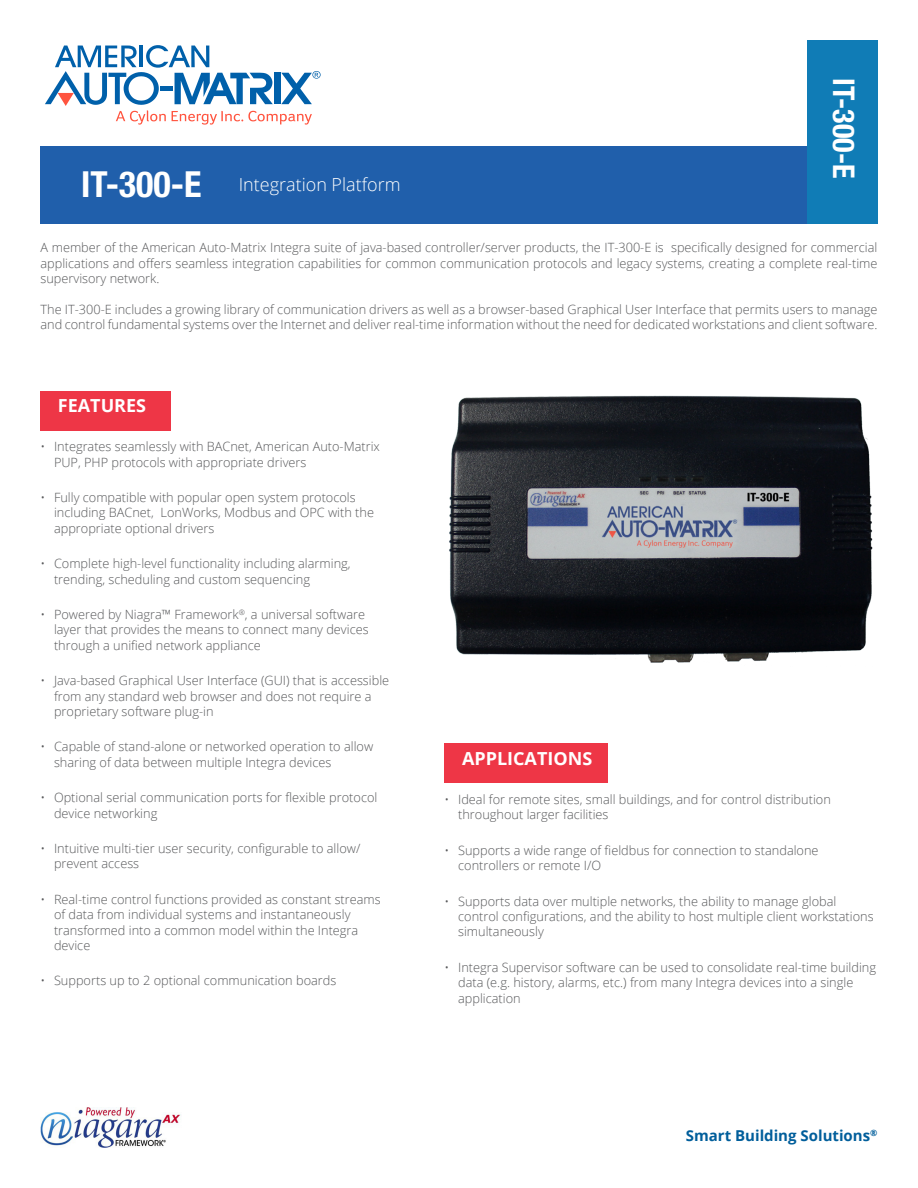
<style>
.page{position:relative;width:918px;height:1188px;background:#fff}
.page>*{position:absolute;margin:0;border:0;box-sizing:border-box;transform-origin:0 0}
.t1{font:700 condensed 36px "Helvetica Neue LT Std";color:#fff}
.t2{font:700 condensed 30px "Helvetica Neue LT Std";color:#fff}
.t3{font:700 18px "Open Sans";color:#fff}
.t4{font:300 18px "Open Sans";color:#fff}
.t5{font:700 15px "Open Sans";color:#005e9b}
.t6{font:300 12.75px/15.3px "Open Sans";color:#57585a}
</style>
<div class="page">
<img style="left:40px;top:1107px;width:141px;height:41px">
<div style="left:40px;top:146px;width:815px;height:78px;background:#205fab"></div>
<div style="left:807px;top:40px;width:71px;height:184px;background:#107cb6"></div>
<svg style="left:45px;top:45px;width:276px;height:80px"></svg>
<div style="left:40px;top:391px;width:131px;height:39px;background:#ee3646"></div>
<div style="left:445px;top:744px;width:163px;height:39px;background:#ee3646"></div>
<img style="left:449px;top:395px;width:424px;height:268px">
<h1 class="t1" style="left:81px;top:163px;width:122px">IT-300-E</h1>
<h3 class="t4" style="left:239px;top:172px;width:163px">Integration Platform</h3>
<h2 class="t2" style="left:862px;top:78px;width:102px;rotate:90deg">IT-300-E</h2>
<p class="t6" style="left:40px;top:240px;width:839px;text-align:justify">A member of the American Auto-Matrix Integra suite of java-based controller/server products, the IT-300-E is specifically designed for commercial applications and offers seamless integration capabilities for common communication protocols and legacy systems, creating a complete real-time supervisory network.</p>
<p class="t6" style="left:40px;top:301px;width:839px">The IT-300-E includes a growing library of communication drivers as well as a browser-based Graphical User Interface that permits users to manage and control fundamental systems over the Internet and deliver real-time information without the need for dedicated workstations and client software.</p>
<p class="t3" style="left:58px;top:393px;width:90px">FEATURES</p>
<p class="t6" style="left:54px;top:439px;width:327px;text-indent:-14px">• Integrates seamlessly with BACnet, American Auto-Matrix<br>PUP, PHP protocols with appropriate drivers</p>
<p class="t6" style="left:54px;top:489px;width:322px;text-indent:-14px">• Fully compatible with popular open system protocols including BACnet, LonWorks, Modbus and OPC with the appropriate optional drivers</p>
<p class="t6" style="left:54px;top:556px;width:298px;text-indent:-14px">• Complete high-level functionality including alarming, trending, scheduling and custom sequencing</p>
<p class="t6" style="left:54px;top:606px;width:316px;text-indent:-14px">• Powered by Niagra™ Framework<sup>®</sup>, a universal software layer that provides the means to connect many devices through a unified network appliance</p>
<p class="t6" style="left:54px;top:673px;width:337px;text-indent:-14px">• Java-based Graphical User Interface (GUI) that is accessible from any standard web browser and does not require a proprietary software plug-in</p>
<p class="t6" style="left:54px;top:739px;width:321px;text-indent:-14px">• Capable of stand-alone or networked operation to allow sharing of data between multiple Integra devices</p>
<p class="t6" style="left:54px;top:790px;width:325px;text-indent:-14px">• Optional serial communication ports for flexible protocol device networking</p>
<p class="t6" style="left:54px;top:840px;width:308px;text-indent:-14px">• Intuitive multi-tier user security, configurable to allow/ prevent access</p>
<p class="t6" style="left:54px;top:891px;width:328px;text-indent:-14px">• Real-time control functions provided as constant streams of data from individual systems and instantaneously transformed into a common model within the Integra device</p>
<p class="t6" style="left:40px;top:973px;width:297px">• Supports up to 2 optional communication boards</p>
<p class="t3" style="left:462px;top:746px;width:132px">APPLICATIONS</p>
<p class="t6" style="left:458px;top:791px;width:374px;text-indent:-14px">• Ideal for remote sites, small buildings, and for control distribution throughout larger facilities</p>
<p class="t6" style="left:458px;top:842px;width:362px;text-indent:-14px">• Supports a wide range of fieldbus for connection to standalone controllers or remote I/O</p>
<p class="t6" style="left:458px;top:893px;width:417px;text-indent:-14px">• Supports data over multiple networks, the ability to manage global control configurations, and the ability to host multiple client workstations simultaneously</p>
<p class="t6" style="left:458px;top:959px;width:419px;text-indent:-14px">• Integra Supervisor software can be used to consolidate real-time building data (e.g. history, alarms, etc.) from many Integra devices into a single application</p>
<p class="t5" style="left:686px;top:1125px;width:193px">Smart Building Solutions<sup>®</sup></p>
</div>
